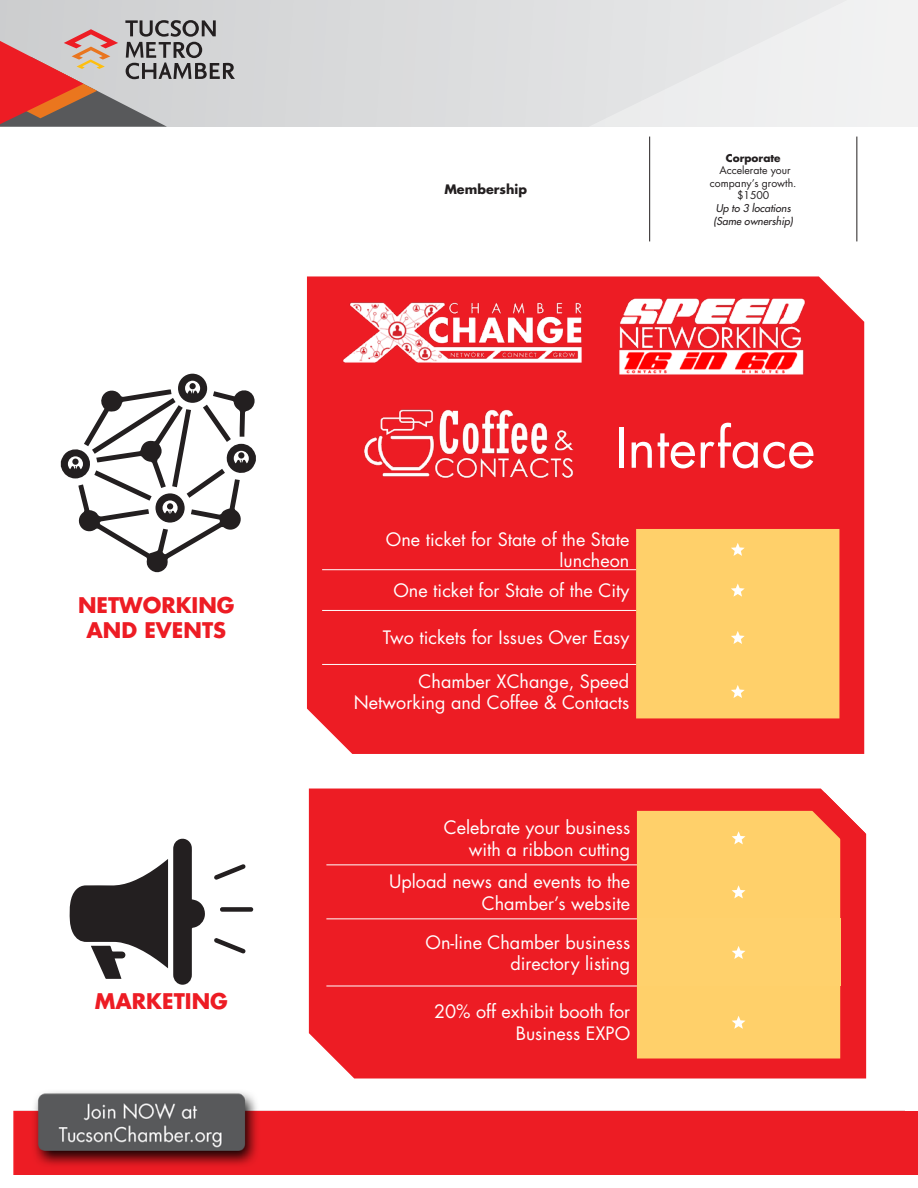
<style>
.page{position:relative;width:918px;height:1188px;background:#fff}
.page>*{position:absolute;margin:0;border:0;box-sizing:border-box;transform-origin:0 0}
.t1{font:53.85px "Futura Std";color:#fff}
.t2{font:700 21px/25.2px "Futura";color:#ed1c24;text-align:center}
.t3{font:18px/21.6px "Futura";color:#fff;text-align:right}
.t4{font:700 12.75px "Futura";color:#231f20}
.t5{font:10.5px/12.6px "Futura";color:#231f20;text-align:center}
.t6{font:italic 10.5px/12.6px "Futura";color:#231f20}
.t7{font:700 10.5px "Futura";color:#231f20}
</style>
<div class="page">
<img style="left:14px;top:1091px;width:890px;height:83px">
<div style="left:279px;top:1111px;width:639px;height:63px;background:#ed1c24"></div>
<svg style="left:69px;top:838px;width:136px;height:147px"></svg>
<svg style="left:214px;top:938px;width:31px;height:16px"></svg>
<svg style="left:214px;top:864px;width:31px;height:16px"></svg>
<svg style="left:220px;top:907px;width:33px;height:5px"></svg>
<svg style="left:61px;top:374px;width:195px;height:199px"></svg>
<div style="left:72px;top:459px;width:7px;height:6px;background:#231f20;border-radius:50%"></div>
<div style="left:309px;top:789px;width:557px;height:290px;background:#ed1c24"></div>
<div style="left:307px;top:276px;width:557px;height:478px;background:#ed1c24"></div>
<div style="left:637px;top:811px;width:203px;height:248px;background:#ffd06a"></div>
<div style="left:637px;top:919px;width:203px;height:67px;background:#ffd16c"></div>
<hr style="left:326px;top:865px;width:311px;height:1px;background:#fff">
<hr style="left:326px;top:919px;width:311px;height:1px;background:#fff">
<hr style="left:326px;top:986px;width:311px;height:1px;background:#fff">
<svg style="left:732px;top:831px;width:13px;height:13px"></svg>
<svg style="left:732px;top:885px;width:13px;height:13px"></svg>
<svg style="left:732px;top:946px;width:13px;height:13px"></svg>
<svg style="left:732px;top:1016px;width:13px;height:13px"></svg>
<hr style="left:649px;top:137px;width:1px;height:104px;background:#231f20">
<hr style="left:856px;top:137px;width:1px;height:104px;background:#231f20">
<hr style="left:322px;top:569px;width:314px;height:1px;background:#fff">
<hr style="left:322px;top:610px;width:314px;height:1px;background:#fff">
<hr style="left:322px;top:664px;width:314px;height:1px;background:#fff">
<div style="left:636px;top:529px;width:203px;height:189px;background:#ffd06a"></div>
<div style="left:0;top:0;width:918px;height:126px;background:#dadbdc"></div>
<svg style="left:588px;top:0;width:330px;height:127px;fill:#edeeee"></svg>
<svg style="left:0;top:20px;width:235px;height:107px"></svg>
<img style="left:352px;top:395px;width:237px;height:102px">
<img style="left:340px;top:297px;width:254px;height:81px">
<img style="left:611px;top:294px;width:201px;height:86px">
<svg style="left:802px;top:793px;width:63px;height:64px"></svg>
<p class="t2" style="left:78px;top:592px;width:158px">NETWORKING<br>AND EVENTS</p>
<p class="t2" style="left:95px;top:988px;width:134px">MARKETING</p>
<p class="t4" style="left:444px;top:181px;width:84px">Membership</p>
<p class="t7" style="left:726px;top:151px;width:56px">Corporate</p>
<p class="t5" style="left:710px;top:164px;width:88px">Accelerate your company’s growth. $1500</p>
<p class="t6" style="left:714px;top:202px;width:81px">Up to 3 locations (Same ownership)</p>
<h1 class="t1" style="left:615px;top:414px;width:202px">Interface</h1>
<p class="t3" style="left:386px;top:528px;width:245px">One ticket for State of the State luncheon</p>
<p class="t3" style="left:393px;top:580px;width:237px">One ticket for State of the City</p>
<p class="t3" style="left:383px;top:627px;width:248px">Two tickets for Issues Over Easy</p>
<p class="t3" style="left:354px;top:670px;width:277px">Chamber XChange, Speed<br>Networking and Coffee &amp; Contacts</p>
<p class="t3" style="left:444px;top:817px;width:188px">Celebrate your business with a ribbon cutting</p>
<p class="t3" style="left:389px;top:871px;width:243px">Upload news and events to the<br>Chamber’s website</p>
<p class="t3" style="left:426px;top:931px;width:206px">On-line Chamber business directory listing</p>
<p class="t3" style="left:434px;top:1001px;width:198px">20% off exhibit booth for<br>Business EXPO</p>
</div>
